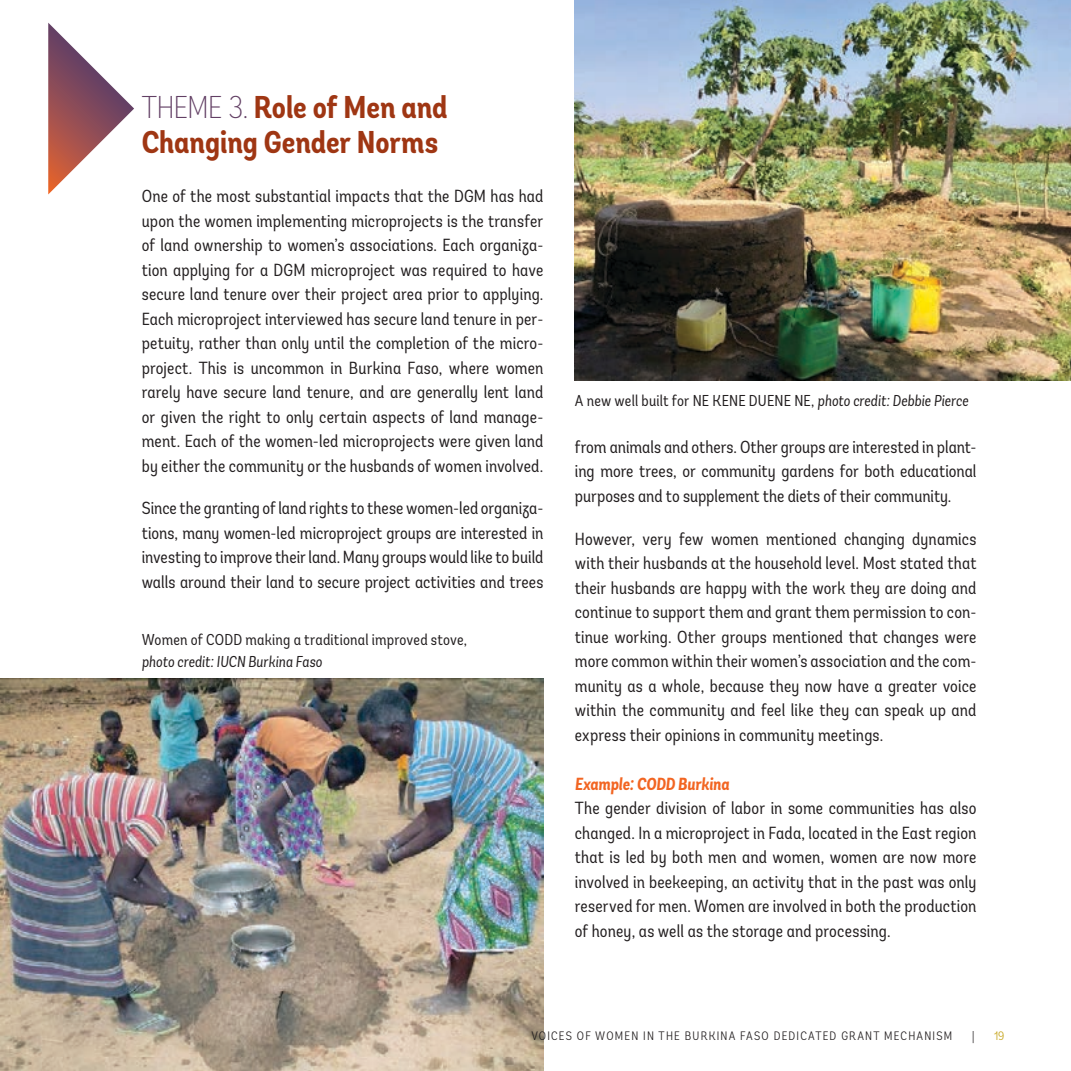
<style>
.page{position:relative;width:1071px;height:1071px;background:#fff}
.page>*{position:absolute;margin:0;border:0;box-sizing:border-box;transform-origin:0 0}
.t1{font:700 condensed 31.5px/35px "Andes";letter-spacing:-.005em;color:#9f3613}
.t2{font:condensed 17.5px/24.5px "Andes";letter-spacing:.005em;color:#231f20;text-align:justify}
.t3{font:italic 700 condensed 17.5px "Andes";color:#f26522}
.t4{font:condensed 15.75px "Andes";letter-spacing:.015em;color:#231f20}
.t5{font:italic condensed 15.75px "Andes";letter-spacing:.01em;color:#231f20}
.t6{font:300 condensed 12.25px "Andes";letter-spacing:.1em;color:#231f20}
.t7{font:300 condensed 12.25px "Andes";color:#c7a722}
.s1{font-weight:200;color:#623f64}
.s2{font-style:italic}
</style>
<div class="page">
<svg style="left:48px;top:23px;width:86px;height:171px"></svg>
<img style="left:575px;top:0;width:496px;height:381px">
<img style="left:0;top:679px;width:543px;height:392px">
<h1 class="t1" style="left:142px;top:91px;width:307px"><span class="s1">THEME 3.</span> Role of Men and<br>Changing Gender Norms</h1>
<p class="t2" style="left:142px;top:184px;width:403px">One of the most substantial impacts that the DGM has had upon the women implementing microprojects is the transfer of land ownership to women’s associations. Each organiza&shy;tion applying for a DGM microproject was required to have secure land tenure over their project area prior to applying.<br>Each microproject interviewed has secure land tenure in per&shy;petuity, rather than only until the completion of the micro&shy;project. This is uncommon in Burkina Faso, where women rarely have secure land tenure, and are generally lent land or given the right to only certain aspects of land manage&shy;ment. Each of the women-led microprojects were given land by either the community or the husbands of women involved.</p>
<p class="t2" style="left:142px;top:496px;width:403px">Since the granting of land rights to these women-led organiza&shy;tions, many women-led microproject groups are interested in investing to improve their land. Many groups would like to build walls around their land to secure project activities and trees</p>
<p class="t4" style="left:142px;top:630px;width:327px">Women of CODD making a traditional improved stove,</p>
<p class="t5" style="left:142px;top:653px;width:182px">photo credit: IUCN Burkina Faso</p>
<p class="t4" style="left:575px;top:391px;width:395px">A new well built for NE KENE DUENE NE, <span class="s2">photo credit: Debbie Pierce</span></p>
<p class="t2" style="left:575px;top:435px;width:403px">from animals and others. Other groups are interested in plant&shy;ing more trees, or community gardens for both educational purposes and to supplement the diets of their community.</p>
<p class="t2" style="left:575px;top:526px;width:403px">However, very few women mentioned changing dynamics with their husbands at the household level. Most stated that their husbands are happy with the work they are doing and continue to support them and grant them permission to con&shy;tinue working. Other groups mentioned that changes were more common within their women’s association and the com&shy;munity as a whole, because they now have a greater voice within the community and feel like they can speak up and express their opinions in community meetings.</p>
<p class="t3" style="left:575px;top:773px;width:156px">Example: CODD Burkina</p>
<p class="t2" style="left:575px;top:796px;width:403px">The gender division of labor in some communities has also changed. In a microproject in Fada, located in the East region that is led by both men and women, women are now more involved in beekeeping, an activity that in the past was only reserved for men. Women are involved in both the production of honey, as well as the storage and processing.</p>
<p class="t6" style="left:531px;top:1028px;width:422px">VOICES OF WOMEN IN THE BURKINA FASO DEDICATED GRANT MECHANISM</p>
<p class="t6" style="left:972px;top:1028px;width:4px">|</p>
<p class="t7" style="left:994px;top:1028px;width:12px">19</p>
</div>
